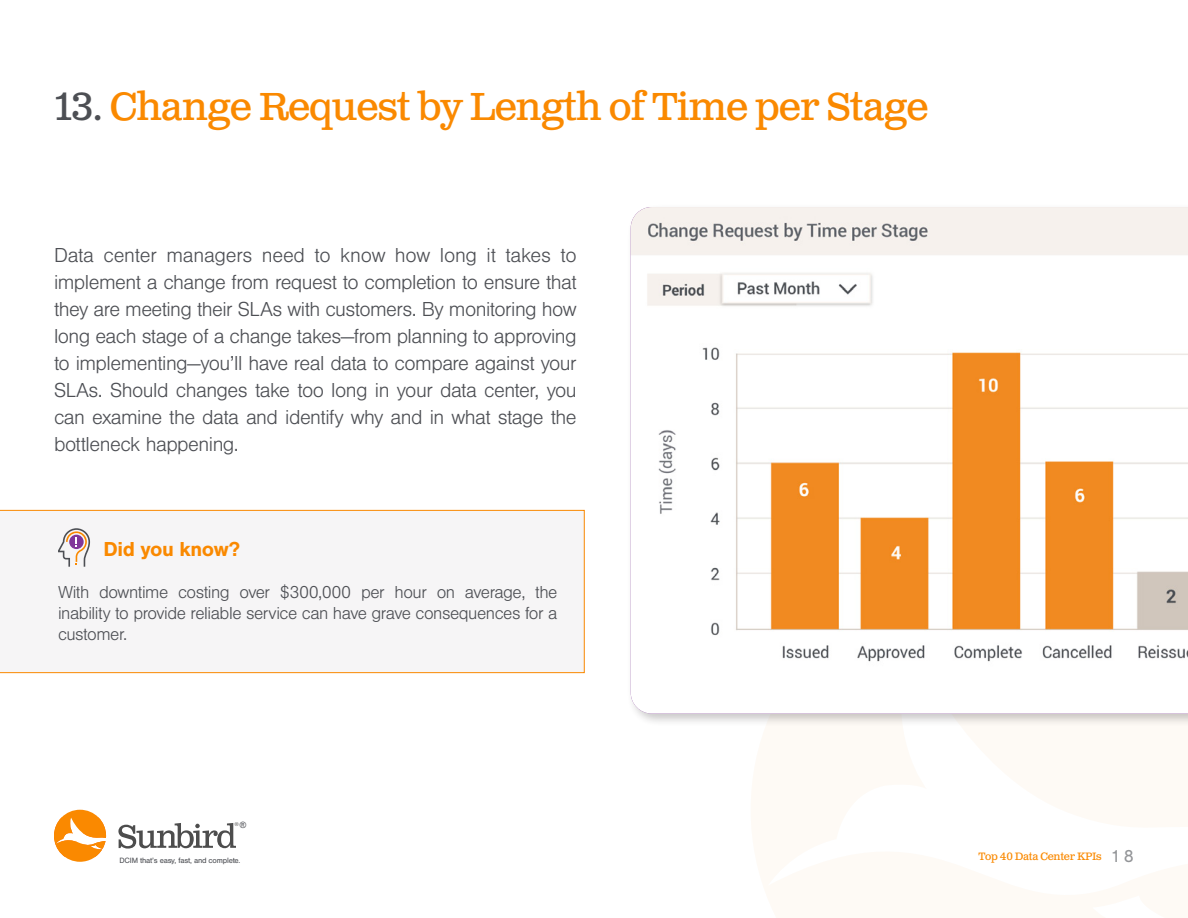
<style>
.page{position:relative;width:1188px;height:918px;background:#fff}
.page>*{position:absolute;margin:0;border:0;box-sizing:border-box;transform-origin:0 0}
.t1{font:39px "Clarendon Text Pro";letter-spacing:-.025em;color:#fa8900}
.t2{font:300 21px/27px "Nimbus San";letter-spacing:-.025em;color:#4d4f54;text-align:justify}
.t3{font:700 21px "Nimbus San";letter-spacing:-.02em;color:#fa8900}
.t4{font:300 18px/21px "Nimbus San";letter-spacing:-.025em;color:#4d4f54;text-align:justify}
.t5{font:18px "Nimbus San";color:#939598}
.t6{font:10.65px "Clarendon Text Pro";letter-spacing:-.025em;color:#fa8900}
.t7{font:8.7px "Arial";color:#4d4f54}
.t8{font:7.95px "Nimbus San";letter-spacing:-.025em;color:#4d4f54}
.t9{font:5.7px "Nimbus San";color:#4d4d4d}
.s1{color:#4d4f54}
</style>
<div class="page">
<svg style="left:118px;top:823px;width:118px;height:26px"></svg>
<svg style="left:54px;top:810px;width:52px;height:52px"></svg>
<div style="left:0;top:510px;width:584px;height:163px;background:#f6f5f6"></div>
<svg style="left:58px;top:528px;width:32px;height:39px"></svg>
<div style="left:627px;top:203px;width:561px;height:524px;background:#231f20;opacity:.25"></div>
<img style="left:631px;top:207px;width:557px;height:507px">
<p class="t1" style="left:54px;top:83px;width:876px"><span class="s1">13.</span> Change Request by Length of Time per Stage</p>
<p class="t2" style="left:54px;top:242px;width:524px">Data center managers need to know how long it takes to implement a change from request to completion to ensure that they are meeting their SLAs with customers. By monitoring how long each stage of a change takes—from planning to approving to implementing—you’ll have real data to compare against your SLAs. Should changes take too long in your data center, you can examine the data and identify why and in what stage the bottleneck happening.</p>
<p class="t3" style="left:104px;top:537px;width:138px">Did you know?</p>
<p class="t4" style="left:58px;top:582px;width:501px">With downtime costing over $300,000 per hour on average, the inability to provide reliable service can have grave consequences for a customer.</p>
<p class="t7" style="left:240px;top:820px;width:8px">®</p>
<p class="t9" style="left:234px;top:821px;width:6px">®</p>
<p class="t8" style="left:120px;top:856px;width:123px">DCIM that’s easy, fast, and complete.</p>
<p class="t5" style="left:1111px;top:846px;width:25px">18</p>
<p class="t6" style="left:978px;top:849px;width:125px">Top 40 Data Center KPIs</p>
</div>
